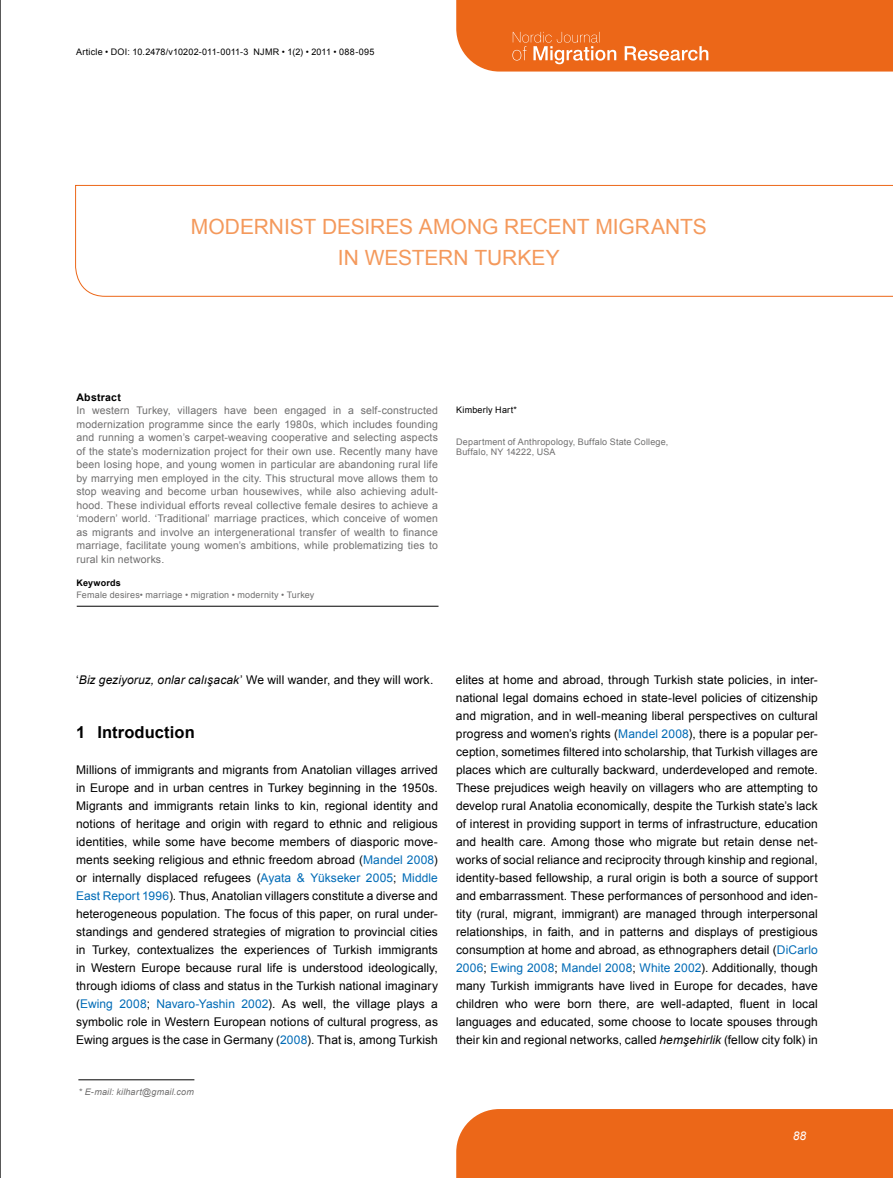
<style>
.page{position:relative;width:893px;height:1178px;background:#fff}
.page>*{position:absolute;margin:0;border:0;box-sizing:border-box;transform-origin:0 0}
.t1{font:21px/30.6px "Arial";letter-spacing:-.005em;color:#f4995c;text-align:center}
.t2{font:700 16.5px "Arial";letter-spacing:.005em;color:#000}
.t3{font:12px/18px "Arial";letter-spacing:.005em;color:#000;text-align:justify}
.t4{font:italic 12px "Arial";color:#fff}
.t5{font:10.5px/13.5px "Arial";letter-spacing:.015em;color:#706f6f;text-align:justify}
.t6{font:700 10.5px "Arial";letter-spacing:.025em;color:#000}
.t7{font:9px/10.8px "Arial";letter-spacing:.02em;color:#706f6f}
.t8{font:9px "Arial";letter-spacing:.025em;color:#000}
.t9{font:italic 9px "Arial";letter-spacing:.02em;color:#706f6f}
.t10{font:700 9px "Arial";letter-spacing:.025em;color:#000}
.s1{font-style:italic}
.s2{color:#006bb6}
</style>
<div class="page">
<hr style="left:0;top:0;width:1px;height:1178px;background:#000">
<hr style="left:77px;top:606px;width:361px;height:1px;background:#000">
<hr style="left:78px;top:1079px;width:116px;height:1px;background:#000">
<svg style="left:75px;top:185px;width:818px;height:112px"></svg>
<div style="left:456px;top:1109px;width:437px;height:69px;background:#ec6718"></div>
<svg style="left:456px;top:0;width:437px;height:72px;background:#ec6f24"></svg>
<p class="t8" style="left:76px;top:46px;width:300px">Article • DOI: 10.2478/v10202-011-0011-3 NJMR • 1(2) • 2011 • 088-095</p>
<h1 class="t1" style="left:191px;top:211px;width:517px">Modernist Desires among Recent Migrants in Western Turkey</h1>
<p class="t6" style="left:76px;top:390px;width:46px">Abstract</p>
<p class="t5" style="left:76px;top:404px;width:363px">In western Turkey, villagers have been engaged in a self-constructed modernization programme since the early 1980s, which includes founding and running a women’s carpet-weaving cooperative and selecting aspects of the state’s modernization project for their own use. Recently many have been losing hope, and young women in particular are abandoning rural life by marrying men employed in the city. This structural move allows them to stop weaving and become urban housewives, while also achieving adult&shy;hood. These individual efforts reveal collective female desires to achieve a ‘modern’ world. ‘Traditional’ marriage practices, which conceive of women as migrants and involve an intergenerational transfer of wealth to finance marriage, facilitate young women’s ambitions, while problematizing ties to rural kin networks.</p>
<p class="t10" style="left:76px;top:577px;width:46px">Keywords</p>
<p class="t7" style="left:76px;top:590px;width:239px">Female desires• marriage • migration • modernity • Turkey</p>
<p class="t8" style="left:456px;top:404px;width:62px">Kimberly Hart*</p>
<p class="t7" style="left:456px;top:436px;width:214px">Department of Anthropology, Buffalo State College,<br>Buffalo, NY 14222, USA</p>
<p class="t3" style="left:76px;top:671px;width:359px">‘<span class="s1">Biz geziyoruz, onlar calışacak</span>’ We will wander, and they will work.</p>
<h2 class="t2" style="left:76px;top:721px;width:120px">1 Introduction</h2>
<p class="t3" style="left:76px;top:761px;width:363px">Millions of immigrants and migrants from Anatolian villages arrived in Europe and in urban centres in Turkey beginning in the 1950s.<br>Migrants and immigrants retain links to kin, regional identity and notions of heritage and origin with regard to ethnic and religious identities, while some have become members of diasporic move&shy;ments seeking religious and ethnic freedom abroad (<span class="s2">Mandel 2008</span>) or internally displaced refugees (<span class="s2">Ayata &amp; Yükseker 2005</span>; <span class="s2">Middle East Report 1996</span>). Thus, Anatolian villagers constitute a diverse and heterogeneous population. The focus of this paper, on rural under&shy;standings and gendered strategies of migration to provincial cities in Turkey, contextualizes the experiences of Turkish immigrants in Western Europe because rural life is understood ideologically, through idioms of class and status in the Turkish national imaginary (<span class="s2">Ewing 2008</span>; <span class="s2">Navaro-Yashin 2002</span>). As well, the village plays a symbolic role in Western European notions of cultural progress, as Ewing argues is the case in Germany (<span class="s2">2008</span>). That is, among Turkish</p>
<p class="t9" style="left:79px;top:1086px;width:117px">* E-mail: kilhart@gmail.com</p>
<p class="t3" style="left:456px;top:671px;width:363px">elites at home and abroad, through Turkish state policies, in inter&shy;national legal domains echoed in state-level policies of citizenship and migration, and in well-meaning liberal perspectives on cultural progress and women’s rights (<span class="s2">Mandel 2008</span>), there is a popular per&shy;ception, sometimes filtered into scholarship, that Turkish villages are places which are culturally backward, underdeveloped and remote.<br>These prejudices weigh heavily on villagers who are attempting to develop rural Anatolia economically, despite the Turkish state’s lack of interest in providing support in terms of infrastructure, education and health care. Among those who migrate but retain dense net&shy;works of social reliance and reciprocity through kinship and regional, identity-based fellowship, a rural origin is both a source of support and embarrassment. These performances of personhood and iden&shy;tity (rural, migrant, immigrant) are managed through interpersonal relationships, in faith, and in patterns and displays of prestigious consumption at home and abroad, as ethnographers detail (<span class="s2">DiCarlo 2006</span>; <span class="s2">Ewing 2008</span>; <span class="s2">Mandel 2008</span>; <span class="s2">White 2002</span>). Additionally, though many Turkish immigrants have lived in Europe for decades, have children who were born there, are well-adapted, fluent in local languages and educated, some choose to locate spouses through their kin and regional networks, called <span class="s1">hemşehirlik</span> (fellow city folk) in</p>
<p class="t4" style="left:793px;top:1128px;width:15px">88</p>
</div>
